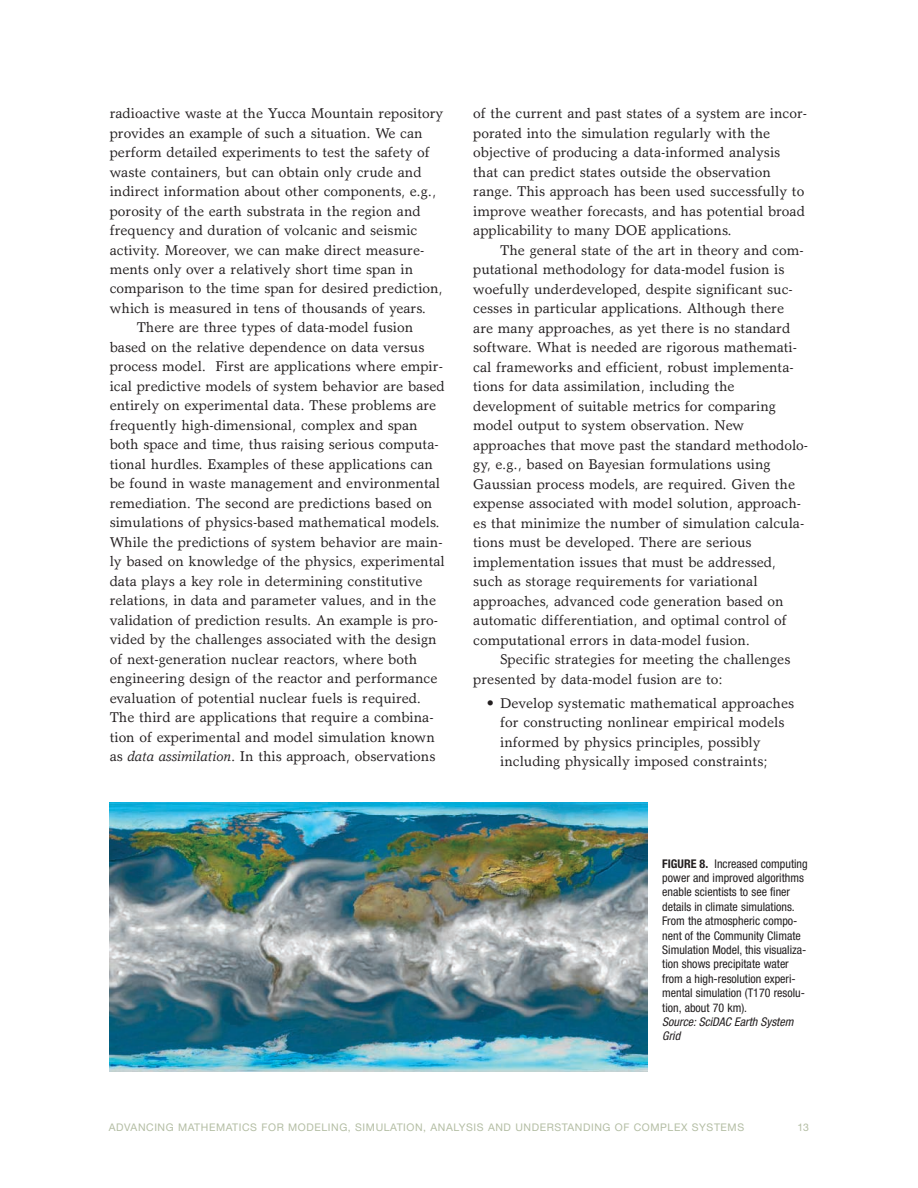
<style>
.page{position:relative;width:918px;height:1188px;background:#fff}
.page>*{position:absolute;margin:0;border:0;box-sizing:border-box;transform-origin:0 0}
.t1{font:14.25px/19.5px "Garth Graphic";color:#231f20}
.t2{font:condensed 12px/14.4px "Helvetica Neue";color:#231f20}
.t3{font:italic condensed 12px/14.4px "Helvetica Neue";color:#231f20}
.t4{font:10.5px "Helvetica Neue";letter-spacing:.055em;color:#b3bda3}
.s1{font-style:italic}
.s2{font-weight:700}
</style>
<div class="page">
<div style="left:108px;top:800px;width:546px;height:272px;background:linear-gradient(to bottom,#fff,#fff)"></div>
<img style="left:110px;top:802px;width:537px;height:269px">
<p class="t1" style="left:110px;top:105px;width:335px">radioactive waste at the Yucca Mountain repository</p>
<p class="t1" style="left:110px;top:124px;width:315px">provides an example of such a situation. We can</p>
<p class="t1" style="left:110px;top:144px;width:322px">perform detailed experiments to test the safety of</p>
<p class="t1" style="left:110px;top:163px;width:313px">waste containers, but can obtain only crude and</p>
<p class="t1" style="left:110px;top:183px;width:328px">indirect information about other components, e.g.,</p>
<p class="t1" style="left:110px;top:202px;width:312px">porosity of the earth substrata in the region and</p>
<p class="t1" style="left:110px;top:222px;width:309px">frequency and duration of volcanic and seismic</p>
<p class="t1" style="left:110px;top:241px;width:316px">activity. Moreover, we can make direct measure-</p>
<p class="t1" style="left:110px;top:261px;width:305px">ments only over a relatively short time span in</p>
<p class="t1" style="left:110px;top:280px;width:335px">comparison to the time span for desired prediction,</p>
<p class="t1" style="left:110px;top:300px;width:318px">which is measured in tens of thousands of years.</p>
<p class="t1" style="left:137px;top:319px;width:278px">There are three types of data-model fusion</p>
<p class="t1" style="left:110px;top:339px;width:316px">based on the relative dependence on data versus</p>
<p class="t1" style="left:110px;top:358px;width:335px">process model. First are applications where empir-</p>
<p class="t1" style="left:110px;top:378px;width:337px">ical predictive models of system behavior are based</p>
<p class="t1" style="left:110px;top:397px;width:328px">entirely on experimental data. These problems are</p>
<p class="t1" style="left:110px;top:417px;width:309px">frequently high-dimensional, complex and span</p>
<p class="t1" style="left:110px;top:436px;width:330px">both space and time, thus raising serious computa-</p>
<p class="t1" style="left:110px;top:456px;width:325px">tional hurdles. Examples of these applications can</p>
<p class="t1" style="left:110px;top:475px;width:332px">be found in waste management and environmental</p>
<p class="t1" style="left:110px;top:495px;width:324px">remediation. The second are predictions based on</p>
<p class="t1" style="left:110px;top:514px;width:332px">simulations of physics-based mathematical models.</p>
<p class="t1" style="left:110px;top:534px;width:334px">While the predictions of system behavior are main-</p>
<p class="t1" style="left:110px;top:553px;width:337px">ly based on knowledge of the physics, experimental</p>
<p class="t1" style="left:110px;top:573px;width:314px">data plays a key role in determining constitutive</p>
<p class="t1" style="left:110px;top:592px;width:328px">relations, in data and parameter values, and in the</p>
<p class="t1" style="left:110px;top:612px;width:330px">validation of prediction results. An example is pro-</p>
<p class="t1" style="left:110px;top:631px;width:328px">vided by the challenges associated with the design</p>
<p class="t1" style="left:110px;top:651px;width:309px">of next-generation nuclear reactors, where both</p>
<p class="t1" style="left:110px;top:670px;width:329px">engineering design of the reactor and performance</p>
<p class="t1" style="left:110px;top:690px;width:313px">evaluation of potential nuclear fuels is required.</p>
<p class="t1" style="left:110px;top:709px;width:325px">The third are applications that require a combina-</p>
<p class="t1" style="left:110px;top:729px;width:327px">tion of experimental and model simulation known</p>
<p class="t1" style="left:110px;top:748px;width:327px">as <span class="s1">data assimilation</span>. In this approach, observations</p>
<p class="t1" style="left:473px;top:105px;width:335px">of the current and past states of a system are incor&shy;porated into the simulation regularly with the objective of producing a data-informed analysis that can predict states outside the observation range. This approach has been used successfully to improve weather forecasts, and has potential broad applicability to many DOE applications.</p>
<p class="t1" style="left:473px;top:242px;width:336px;text-indent:27px">The general state of the art in theory and com&shy;putational methodology for data-model fusion is woefully underdeveloped, despite significant suc&shy;cesses in particular applications. Although there<br>are many approaches, as yet there is no standard software. What is needed are rigorous mathemati&shy;cal frameworks and efficient, robust implementa&shy;tions for data assimilation, including the development of suitable metrics for comparing model output to system observation. New approaches that move past the standard methodolo&shy;gy, e.g., based on Bayesian formulations using Gaussian process models, are required. Given the expense associated with model solution, approach&shy;es that minimize the number of simulation calcula&shy;tions must be developed. There are serious implementation issues that must be addressed, such as storage requirements for variational approaches, advanced code generation based on automatic differentiation, and optimal control of computational errors in data-model fusion.</p>
<p class="t1" style="left:473px;top:651px;width:319px;text-indent:27px">Specific strategies for meeting the challenges presented by data-model fusion are to:</p>
<p class="t1" style="left:500px;top:694px;width:296px;text-indent:-13px">• Develop systematic mathematical approaches for constructing nonlinear empirical models informed by physics principles, possibly including physically imposed constraints;</p>
<p class="t2" style="left:662px;top:857px;width:147px"><span class="s2">FIGURE 8.</span> Increased computing power and improved algorithms enable scientists to see finer details in climate simulations.<br>From the atmospheric compo&shy;nent of the Community Climate<br>Simulation Model, this visualiza&shy;tion shows precipitate water from a high-resolution experi&shy;mental simulation (T170 resolu&shy;tion, about 70 km).</p>
<p class="t3" style="left:662px;top:1016px;width:133px">Source: SciDAC Earth System<br>Grid</p>
<p class="t4" style="left:109px;top:1121px;width:637px">ADVANCING MATHEMATICS FOR MODELING, SIMULATION, ANALYSIS AND UNDERSTANDING OF COMPLEX SYSTEMS</p>
<p class="t4" style="left:797px;top:1121px;width:13px">13</p>
</div>
